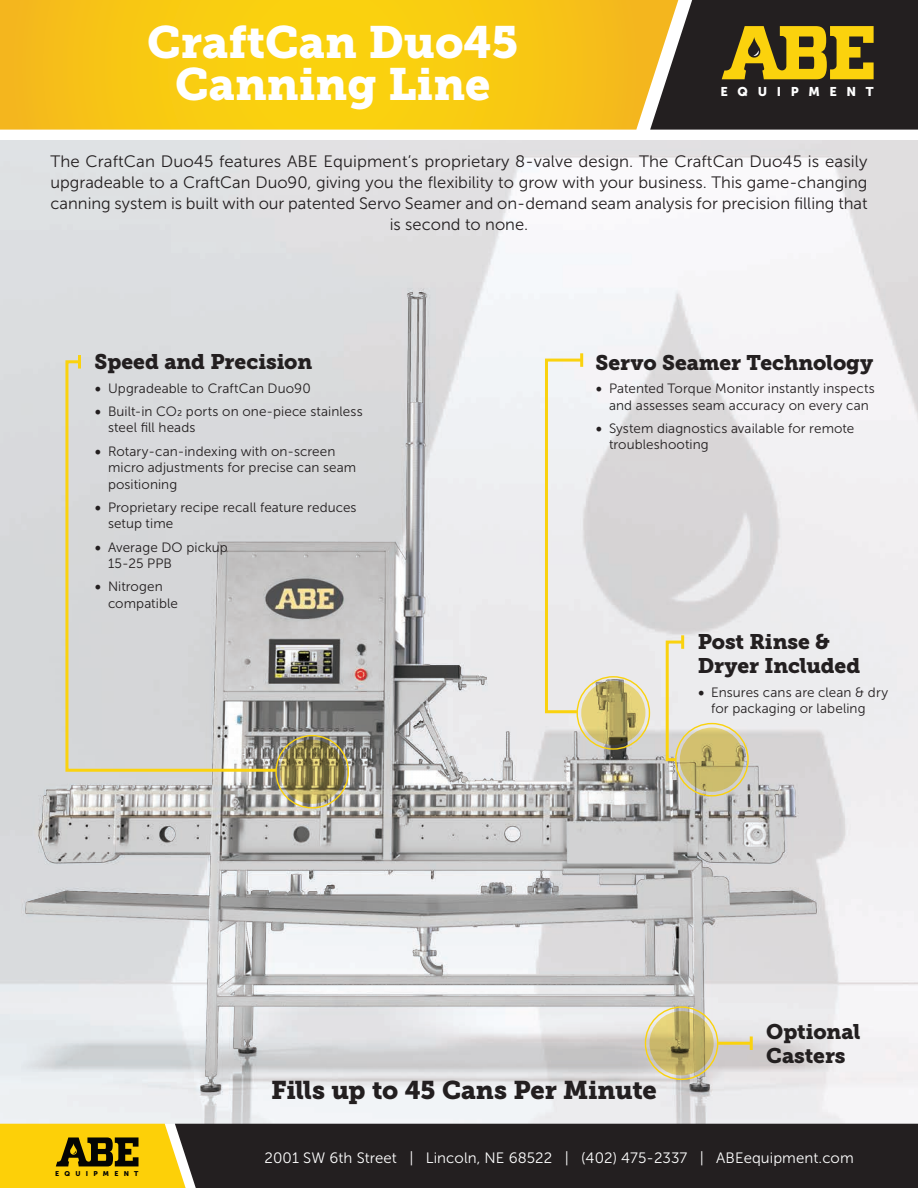
<style>
.page{position:relative;width:918px;height:1188px;background:#fff}
.page>*{position:absolute;margin:0;border:0;box-sizing:border-box;transform-origin:0 0}
.t1{font:45px/42px "Museo Slab 900";color:#fff;text-align:center}
.t2{font:25.5px "Museo Slab 900";letter-spacing:-.01em;color:#231f20}
.t3{font:21px/24px "Museo Slab 900";letter-spacing:-.005em;color:#231f20}
.t4{font:16.5px/21px "Museo Sans 300";color:#231f20;text-align:center}
.t5{font:15px "Museo Sans 300";letter-spacing:.005em;color:#fff}
.t6{font:13.5px/16.5px "Museo Sans 300";letter-spacing:.005em;color:#231f20}
.t7{font:12.6px "Museo Sans 900";letter-spacing:.76em;color:#fff}
.t8{font:6.9px "Museo Sans 900";letter-spacing:.76em;color:#040503}
.s1{font-family:"Minion Pro";font-size:18px}
</style>
<div class="page">
<img style="left:0;top:140px;width:918px;height:983px">
<svg style="left:581px;top:681px;width:64px;height:64px;background:#c0b067"></svg>
<svg style="left:680px;top:728px;width:64px;height:64px;background:#c9b86c"></svg>
<svg style="left:280px;top:740px;width:64px;height:64px;background:#96894f"></svg>
<div style="left:275px;top:735px;width:74px;height:74px;border:1px solid #fad20e;border-radius:50%"></div>
<svg style="left:649px;top:1011px;width:65px;height:64px;background:#c1b067"></svg>
<div style="left:645px;top:1006px;width:73px;height:74px;border:1px solid #fad20e;border-radius:50%"></div>
<svg style="left:543px;top:357px;width:42px;height:358px"></svg>
<hr style="left:580px;top:353px;width:3px;height:14px;background:#fad20e">
<svg style="left:64px;top:359px;width:215px;height:414px;background:#d2d2cf"></svg>
<hr style="left:78px;top:355px;width:3px;height:14px;background:#fad20e">
<hr style="left:718px;top:1042px;width:33px;height:3px;background:#fad20e">
<hr style="left:750px;top:1036px;width:3px;height:14px;background:#fad20e">
<svg style="left:664px;top:639px;width:22px;height:124px;background:#e8e0bd"></svg>
<hr style="left:681px;top:635px;width:3px;height:14px;background:#fad20e">
<svg style="left:0;top:0;width:650px;height:130px;background:#f8c815"></svg>
<svg style="left:650px;top:0;width:268px;height:130px;background:#544928"></svg>
<div style="left:194px;top:1124px;width:724px;height:64px;background:#231f20"></div>
<svg style="left:0;top:1124px;width:194px;height:64px;background:#d5b215"></svg>
<h1 class="t1" style="left:147px;top:22px;width:373px">CraftCan Duo45<br>Canning Line</h1>
<p class="t7" style="left:721px;top:85px;width:155px">EQUIPMENT</p>
<p class="t4" style="left:50px;top:151px;width:819px">The CraftCan Duo45 features ABE Equipment’s proprietary 8-valve design. The CraftCan Duo45 is easily upgradeable to a CraftCan Duo90, giving you the flexibility to grow with your business. This game-changing canning system is built with our patented Servo Seamer and on-demand seam analysis for precision filling that is second to none.</p>
<h3 class="t3" style="left:94px;top:350px;width:219px">Speed and Precision</h3>
<p class="t6" style="left:94px;top:380px;width:218px"><span class="s1">•</span> Upgradeable to CraftCan Duo90</p>
<p class="t6" style="left:108px;top:403px;width:256px;text-indent:-14px"><span class="s1">•</span> Built-in CO2 ports on one-piece stainless steel fill heads</p>
<p class="t6" style="left:108px;top:443px;width:250px;text-indent:-14px"><span class="s1">•</span> Rotary-can-indexing with on-screen micro adjustments for precise can seam positioning</p>
<p class="t6" style="left:108px;top:499px;width:250px;text-indent:-14px"><span class="s1">•</span> Proprietary recipe recall feature reduces setup time</p>
<p class="t6" style="left:108px;top:539px;width:121px;text-indent:-14px"><span class="s1">•</span> Average DO pickup<br>15-25 PPB</p>
<p class="t6" style="left:108px;top:579px;width:71px;text-indent:-14px"><span class="s1">•</span> Nitrogen compatible</p>
<h3 class="t3" style="left:596px;top:351px;width:279px">Servo Seamer Technology</h3>
<p class="t6" style="left:596px;top:380px;width:281px;text-align:center"><span class="s1">•</span> Patented Torque Monitor instantly inspects and assesses seam accuracy on every can</p>
<p class="t6" style="left:609px;top:420px;width:247px;text-indent:-14px"><span class="s1">•</span> System diagnostics available for remote troubleshooting</p>
<h3 class="t3" style="left:698px;top:630px;width:164px">Post Rinse &amp;<br>Dryer Included</h3>
<p class="t6" style="left:711px;top:684px;width:178px;text-indent:-14px"><span class="s1">•</span> Ensures cans are clean &amp; dry for packaging or labeling</p>
<h3 class="t3" style="left:766px;top:1020px;width:96px">Optional<br>Casters</h3>
<h2 class="t2" style="left:271px;top:1075px;width:387px">Fills up to 45 Cans Per Minute</h2>
<p class="t8" style="left:55px;top:1169px;width:85px">EQUIPMENT</p>
<p class="t5" style="left:265px;top:1149px;width:591px">2001 SW 6th Street | Lincoln, NE 68522 | (402) 475-2337 | ABEequipment.com</p>
</div>
